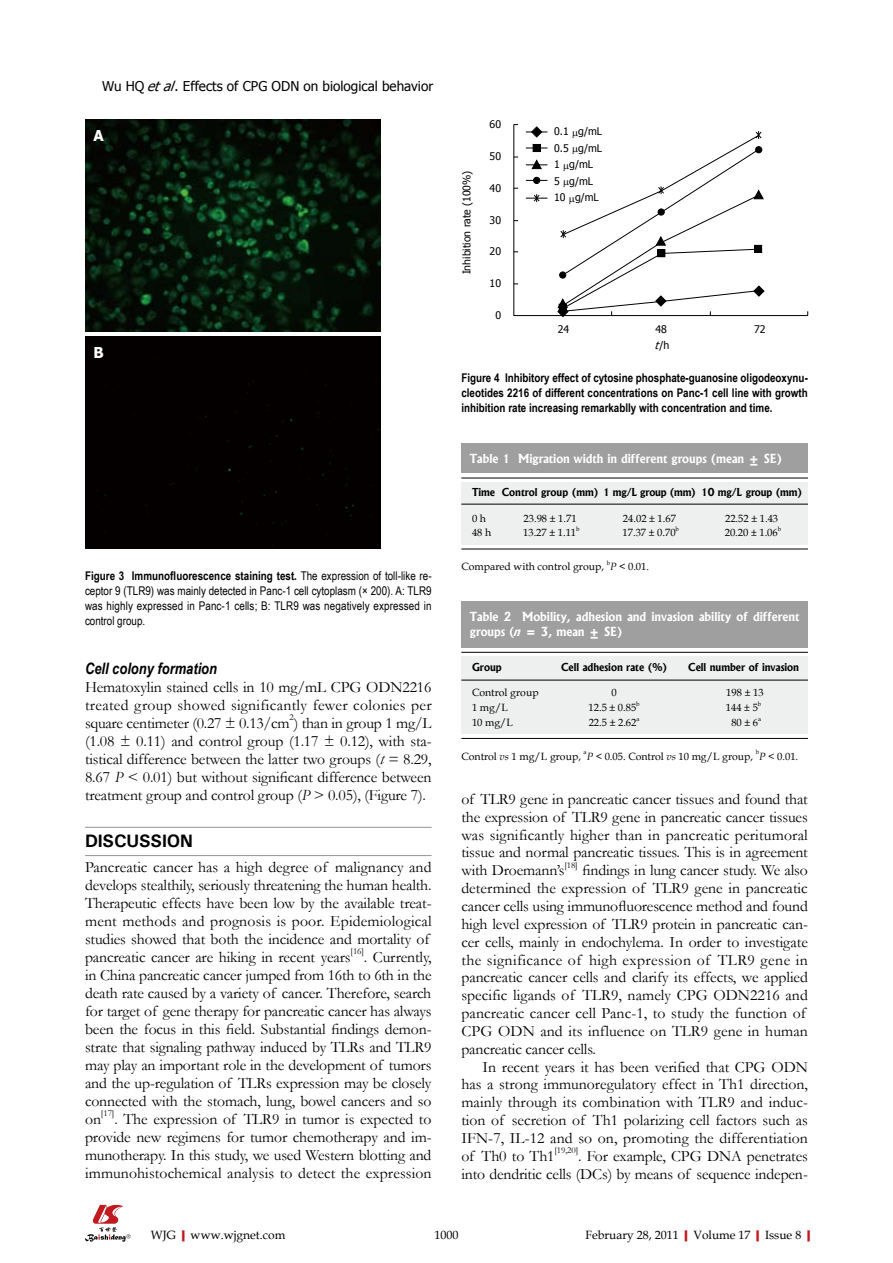
<style>
.page{position:relative;width:893px;height:1263px;background:#fff}
.page>*{position:absolute;margin:0;border:0;box-sizing:border-box;transform-origin:0 0}
.t1{font:700 18px "Univers";letter-spacing:-.01em;color:#000}
.t2{font:15.75px/18px "Garamond";letter-spacing:-.01em;color:#000;text-align:justify}
.t3{font:italic 700 15.75px "Arial Narrow";color:#000}
.t4{font:700 15px "Tahoma";color:#fff}
.t5{font:13.5px "Tahoma";color:#000}
.t6{font:12px/15px "Arial Narrow";letter-spacing:.01em;color:#000;text-align:justify}
.t7{font:700 12px/15px "Arial Narrow";color:#000;text-align:justify}
.t8{font:700 12px/15px "Albertus";color:#fff}
.t9{font:12px "Book Antiqua";color:#000}
.t10{font:10.5px "Book Antiqua";color:#000}
.t11{font:700 10.5px "Albertus";color:#000}
.t12{font:10.5px/16.5px "Tahoma";color:#000}
.t13{font:9.15px "Garamond";letter-spacing:-.01em;color:#000}
.t14{font:6.15px "Book Antiqua";color:#000}
.s1{font-style:italic}
.s2{font-weight:700}
.s3{font-weight:700;color:#c01920}
</style>
<div class="page">
<svg style="left:85px;top:1205px;width:46px;height:37px"></svg>
<img style="left:85px;top:119px;width:296px;height:212px">
<div style="left:85px;top:336px;width:296px;height:212px;background:#040000"></div>
<svg style="left:513px;top:124px;width:294px;height:192px"></svg>
<svg style="left:526px;top:126px;width:21px;height:12px"></svg>
<div style="left:533px;top:144px;width:7px;height:8px;background:#000"></div>
<svg style="left:526px;top:148px;width:21px;height:1px"></svg>
<svg style="left:526px;top:159px;width:21px;height:10px"></svg>
<div style="left:533px;top:177px;width:7px;height:7px;border:1px solid #000;border-radius:50%"></div>
<svg style="left:526px;top:177px;width:21px;height:6px"></svg>
<svg style="left:526px;top:194px;width:21px;height:8px"></svg>
<div style="left:461px;top:444px;width:347px;height:29px;background:#9f9fa0"></div>
<div style="left:461px;top:482px;width:347px;height:62px;background:#eeefef"></div>
<hr style="left:461px;top:478px;width:347px;height:1px;background:#000">
<hr style="left:461px;top:504px;width:347px;height:1px;background:#000">
<hr style="left:461px;top:549px;width:347px;height:1px;background:#000">
<div style="left:461px;top:602px;width:347px;height:46px;background:#9f9fa0"></div>
<div style="left:461px;top:657px;width:347px;height:77px;background:#eeefef"></div>
<hr style="left:461px;top:652px;width:347px;height:1px;background:#000">
<hr style="left:461px;top:680px;width:347px;height:1px;background:#000">
<hr style="left:461px;top:738px;width:347px;height:1px;background:#000">
<hr style="left:85px;top:827px;width:347px;height:1px;background:#949495">
<hr style="left:85px;top:855px;width:347px;height:1px;background:#949495">
<svg style="left:557px;top:131px;width:207px;height:186px"></svg>
<p class="t5" style="left:102px;top:77px;width:333px">Wu HQ <span class="s1">etal</span>. Effects of CPG ODN on biological behavior</p>
<p class="t4" style="left:94px;top:125px;width:12px">A</p>
<p class="t4" style="left:94px;top:342px;width:12px">B</p>
<p class="t6" style="left:85px;top:568px;width:348px"><span class="s2">Figure 3 Immunofluorescence staining test.</span> The expression of toll-like re&shy;ceptor 9 (TLR9) was mainly detected in Panc-1 cell cytoplasm (× 200). A: TLR9 was highly expressed in Panc-1 cells; B: TLR9 was negatively expressed in control group.</p>
<p class="t3" style="left:85px;top:656px;width:134px">Cell colony formation</p>
<p class="t2" style="left:85px;top:677px;width:348px">Hematoxylin stained cells in 10 mg/mL CPG ODN2216 treated group showed significantly fewer colonies per square centimeter (0.27 ± 0.13/cm ) than in group 1 mg/L</p>
<p class="t13" style="left:290px;top:711px;width:6px">2</p>
<p class="t2" style="left:85px;top:731px;width:348px">(1.08 ± 0.11) and control group (1.17 ± 0.12), with sta&shy;tistical difference between the latter two groups (<span class="s1">t</span> = 8.29, 8.67 <span class="s1">P</span> &lt; 0.01) but without significant difference between treatment group and control group (<span class="s1">P</span> &gt; 0.05), (Figure 7).</p>
<p class="t1" style="left:85px;top:829px;width:110px">DISCUSSION</p>
<p class="t2" style="left:85px;top:857px;width:348px;text-align:left">Pancreatic cancer has a high degree of malignancy and develops stealthily, seriously threatening the human health.<br>Therapeutic effects have been low by the available treat&shy;ment methods and prognosis is poor. Epidemiological studies showed that both the incidence and mortality of pancreatic cancer are hiking in recent years</p>
<p class="t13" style="left:351px;top:945px;width:15px">[16]</p>
<p class="t2" style="left:85px;top:947px;width:348px;text-indent:279px">. Currently, in China pancreatic cancer jumped from 16th to 6th in the death rate caused by a variety of cancer. Therefore, search for target of gene therapy for pancreatic cancer has always been the focus in this field. Substantial findings demon&shy;strate that signaling pathway induced by TLRs and TLR9 may play an important role in the development of tumors and the up-regulation of TLRs expression may be closely connected with the stomach, lung, bowel cancers and so on</p>
<p class="t13" style="left:101px;top:1107px;width:15px">[17]</p>
<p class="t2" style="left:85px;top:1109px;width:348px;text-indent:29px">. The expression of TLR9 in tumor is expected to provide new regimens for tumor chemotherapy and im&shy;munotherapy. In this study, we used Western blotting and immunohistochemical analysis to detect the expression</p>
<p class="t12" style="left:458px;top:274px;width:105px;rotate:-90deg">Inhibition rate (100%)</p>
<p class="t12" style="left:490px;top:116px;width:13px">60</p>
<p class="t12" style="left:490px;top:147px;width:13px">50</p>
<p class="t12" style="left:490px;top:179px;width:13px">40</p>
<p class="t12" style="left:490px;top:211px;width:13px">30</p>
<p class="t12" style="left:490px;top:243px;width:13px">20</p>
<p class="t12" style="left:490px;top:275px;width:13px">10</p>
<p class="t12" style="left:495px;top:306px;width:7px">0</p>
<p class="t12" style="left:554px;top:123px;width:49px">0.1 g/mL<br>0.5 g/mL<br>1 g/mL<br>5 g/mL<br>10 g/mL</p>
<p class="t12" style="left:558px;top:320px;width:13px">24</p>
<p class="t12" style="left:655px;top:320px;width:13px">48</p>
<p class="t12" style="left:754px;top:320px;width:13px">72</p>
<p class="t12" style="left:655px;top:336px;width:16px"><span class="s1">t</span>/ h</p>
<p class="t7" style="left:461px;top:370px;width:348px">Figure 4 Inhibitory effect of cytosine phosphate-guanosine oligodeoxynu&shy;cleotides 2216 of different concentrations on Panc-1 cell line with growth inhibition rate increasing remarkablly with concentration and time.</p>
<p class="t8" style="left:470px;top:451px;width:314px">Table 1 Migration width in different groups (mean ± SE)</p>
<p class="t11" style="left:472px;top:486px;width:332px">Time Control group (mm) 1 mg/L group (mm) 10 mg/L group (mm)</p>
<p class="t10" style="left:472px;top:511px;width:15px">0 h</p>
<p class="t10" style="left:524px;top:511px;width:55px">23.98 ± 1.71</p>
<p class="t10" style="left:623px;top:511px;width:55px">24.02 ± 1.67</p>
<p class="t10" style="left:725px;top:511px;width:55px">22.52 ± 1.43</p>
<p class="t10" style="left:472px;top:525px;width:21px">48 h</p>
<p class="t10" style="left:523px;top:525px;width:55px">13.27 ± 1.11</p>
<p class="t14" style="left:576px;top:525px;width:5px">b</p>
<p class="t14" style="left:676px;top:525px;width:5px">b</p>
<p class="t10" style="left:725px;top:525px;width:55px">20.20 ± 1.06</p>
<p class="t14" style="left:778px;top:525px;width:5px">b</p>
<p class="t10" style="left:623px;top:525px;width:55px">17.37 ± 0.70</p>
<p class="t10" style="left:461px;top:559px;width:144px">Compared with control group,</p>
<p class="t14" style="left:607px;top:559px;width:5px">b</p>
<p class="t10" style="left:610px;top:559px;width:41px"><span class="s1">P</span> &lt; 0.01.</p>
<p class="t8" style="left:470px;top:609px;width:331px">Table 2 Mobility, adhesion and invasion ability of different groups (<span class="s1">n</span> = 3, mean ± SE)</p>
<p class="t11" style="left:472px;top:661px;width:31px">Group</p>
<p class="t11" style="left:561px;top:661px;width:108px">Cell adhesion rate (%)</p>
<p class="t11" style="left:688px;top:661px;width:112px">Cell number of invasion</p>
<p class="t10" style="left:472px;top:685px;width:68px">Control group</p>
<p class="t10" style="left:611px;top:685px;width:7px">0</p>
<p class="t10" style="left:726px;top:685px;width:39px">198 ± 13</p>
<p class="t10" style="left:472px;top:700px;width:37px">1 mg/L</p>
<p class="t10" style="left:589px;top:700px;width:49px">12.5 ± 0.85</p>
<p class="t14" style="left:636px;top:699px;width:5px">b</p>
<p class="t14" style="left:758px;top:699px;width:5px">b</p>
<p class="t10" style="left:726px;top:700px;width:34px">144 ± 5</p>
<p class="t10" style="left:472px;top:715px;width:43px">10 mg/L</p>
<p class="t10" style="left:589px;top:715px;width:49px">22.5 ± 2.62</p>
<p class="t14" style="left:636px;top:714px;width:5px">a</p>
<p class="t10" style="left:731px;top:715px;width:28px">80 ± 6</p>
<p class="t14" style="left:758px;top:714px;width:5px">a</p>
<p class="t10" style="left:461px;top:749px;width:121px">Control <span class="s1">vs</span> 1 mg/L group,</p>
<p class="t14" style="left:584px;top:748px;width:5px">a</p>
<p class="t10" style="left:587px;top:749px;width:168px"><span class="s1">P</span> &lt; 0.05. Control <span class="s1">vs</span> 10 mg/L group,</p>
<p class="t14" style="left:756px;top:748px;width:5px">b</p>
<p class="t10" style="left:759px;top:749px;width:41px"><span class="s1">P</span> &lt; 0.01.</p>
<p class="t2" style="left:461px;top:789px;width:348px">of TLR9 gene in pancreatic cancer tissues and found that the expression of TLR9 gene in pancreatic cancer tissues was significantly higher than in pancreatic peritumoral tissue and normal pancreatic tissues. This is in agreement with Droemann’s</p>
<p class="t13" style="left:564px;top:859px;width:15px">[18]</p>
<p class="t2" style="left:461px;top:861px;width:348px;text-align:left;text-indent:121px">findings in lung cancer study. We also determined the expression of TLR9 gene in pancreatic cancer cells using immunofluorescence method and found high level expression of TLR9 protein in pancreatic can&shy;cer cells, mainly in endochylema. In order to investigate the significance of high expression of TLR9 gene in pancreatic cancer cells and clarify its effects, we applied specific ligands of TLR9, namely CPG ODN2216 and pancreatic cancer cell Panc-1, to study the function of CPG ODN and its influence on TLR9 gene in human pancreatic cancer cells.</p>
<p class="t2" style="left:461px;top:1057px;width:348px;text-indent:21px">In recent years it has been verified that CPG ODN has a strong immunoregulatory effect in Th1 direction, mainly through its combination with TLR9 and induc&shy;tion of secretion of Th1 polarizing cell factors such as IFN-7, IL-12 and so on, promoting the differentiation of Th0 to Th1</p>
<p class="t13" style="left:554px;top:1144px;width:25px">[19,20]</p>
<p class="t2" style="left:461px;top:1146px;width:348px;text-align:right">. For example, CPG DNA penetrates<br>into dendritic cells (DCs) by means of sequence indepen-</p>
<p class="t9" style="left:151px;top:1226px;width:136px">WJG<span class="s3">|</span>www.wjgnet.com</p>
<p class="t9" style="left:434px;top:1226px;width:25px">1000</p>
<p class="t9" style="left:585px;top:1226px;width:232px">February 28, 2011<span class="s3">|</span>Volume 17<span class="s3">|</span>Issue 8<span class="s3">|</span></p>
</div>
